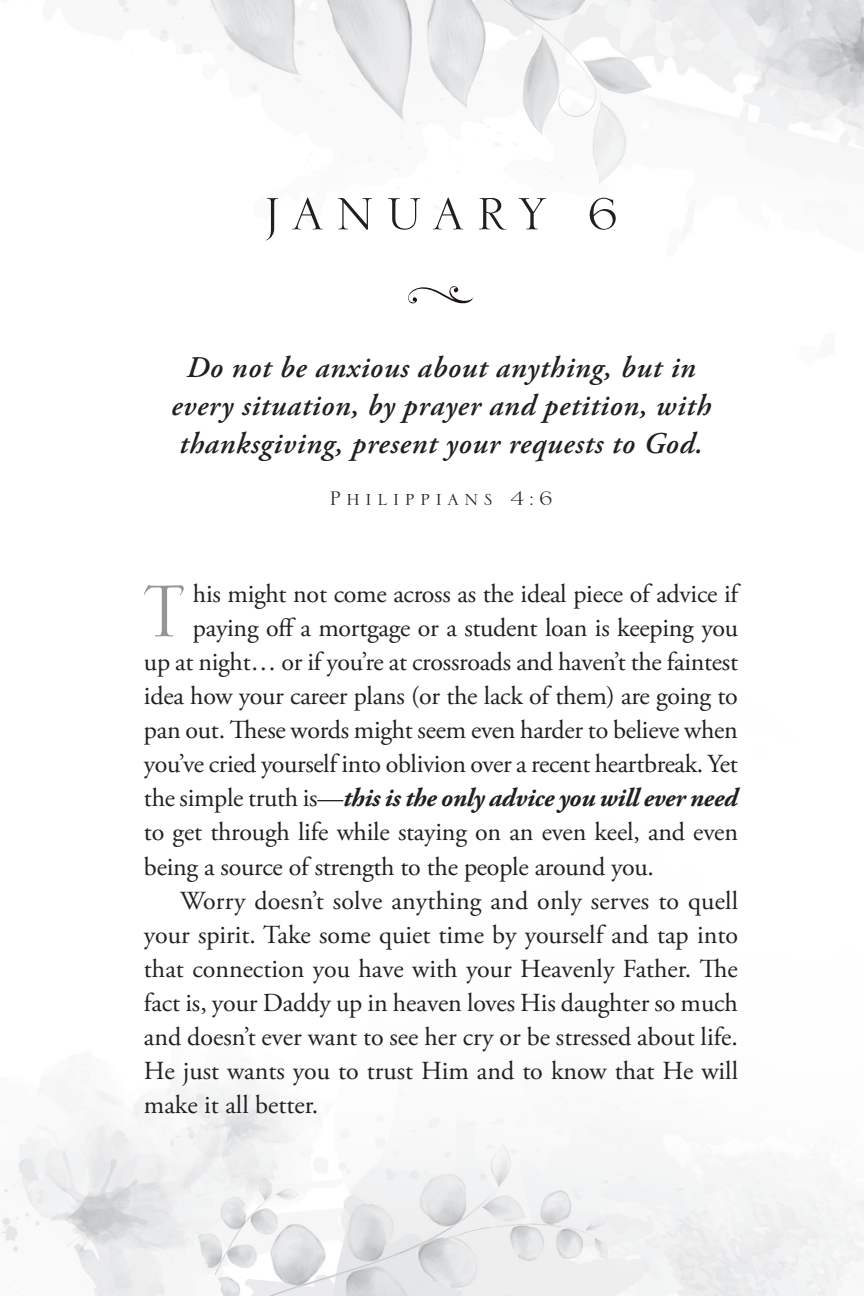
<style>
.page{position:relative;width:864px;height:1296px;background:#fff}
.page>*{position:absolute;margin:0;border:0;box-sizing:border-box;transform-origin:0 0}
.t1{font:97.8px "Serlio LT Std";color:#939598}
.t2{font:60px "Serlio LT Std";letter-spacing:.2em;color:#231f20}
.t3{font:italic 600 30px/38px "Adobe Garamond Pro";letter-spacing:.025em;color:#231f20;text-align:center}
.t4{font:26px "Adobe Garamond Pro";letter-spacing:-.01em;color:#231f20}
.t5{font:italic 700 26px "Adobe Garamond Pro";letter-spacing:-.01em;color:#231f20}
.t6{font:26px "Serlio LT Std";letter-spacing:.2em;color:#231f20}
.s1{font-weight:400;font-style:normal}
</style>
<div class="page">
<img style="left:1px;top:0;width:863px;height:1296px">
<svg style="left:405px;top:283px;width:69px;height:24px"></svg>
<h2 class="t2" style="left:264px;top:184px;width:356px">JANUARY 6</h2>
<p class="t3" style="left:171px;top:350px;width:541px">Do not be anxious about anything, but in every situation, by prayer and petition, with thanksgiving, present your requests to God.</p>
<p class="t6" style="left:329px;top:486px;width:225px">Philippians 4:6</p>
<h1 class="t1" style="left:142px;top:563px;width:45px">T</h1>
<p class="t4" style="left:193px;top:579px;width:547px">his might not come across as the ideal piece of advice if</p>
<p class="t4" style="left:193px;top:613px;width:547px">paying off a mortgage or a student loan is keeping you</p>
<p class="t4" style="left:144px;top:647px;width:596px">up at night… or if you’re at crossroads and haven’t the faintest</p>
<p class="t4" style="left:144px;top:681px;width:595px">idea how your career plans (or the lack of them) are going to</p>
<p class="t4" style="left:144px;top:715px;width:595px">pan out. These words might seem even harder to believe when</p>
<p class="t4" style="left:144px;top:749px;width:595px">you’ve cried yourself into oblivion over a recent heartbreak. Yet</p>
<p class="t5" style="left:144px;top:783px;width:595px"><span class="s1">the simple truth is—</span>this is the only advice you will ever need</p>
<p class="t4" style="left:144px;top:817px;width:596px">to get through life while staying on an even keel, and even</p>
<p class="t4" style="left:144px;top:851px;width:512px">being a source of strength to the people around you.</p>
<p class="t4" style="left:180px;top:885px;width:560px">Worry doesn’t solve anything and only serves to quell</p>
<p class="t4" style="left:144px;top:919px;width:596px">your spirit. Take some quiet time by yourself and tap into</p>
<p class="t4" style="left:144px;top:953px;width:595px">that connection you have with your Heavenly Father. The</p>
<p class="t4" style="left:144px;top:987px;width:596px">fact is, your Daddy up in heaven loves His daughter so much</p>
<p class="t4" style="left:144px;top:1021px;width:596px">and doesn’t ever want to see her cry or be stressed about life.</p>
<p class="t4" style="left:144px;top:1055px;width:596px">He just wants you to trust Him and to know that He will</p>
<p class="t4" style="left:144px;top:1089px;width:176px">make it all better.</p>
</div>
